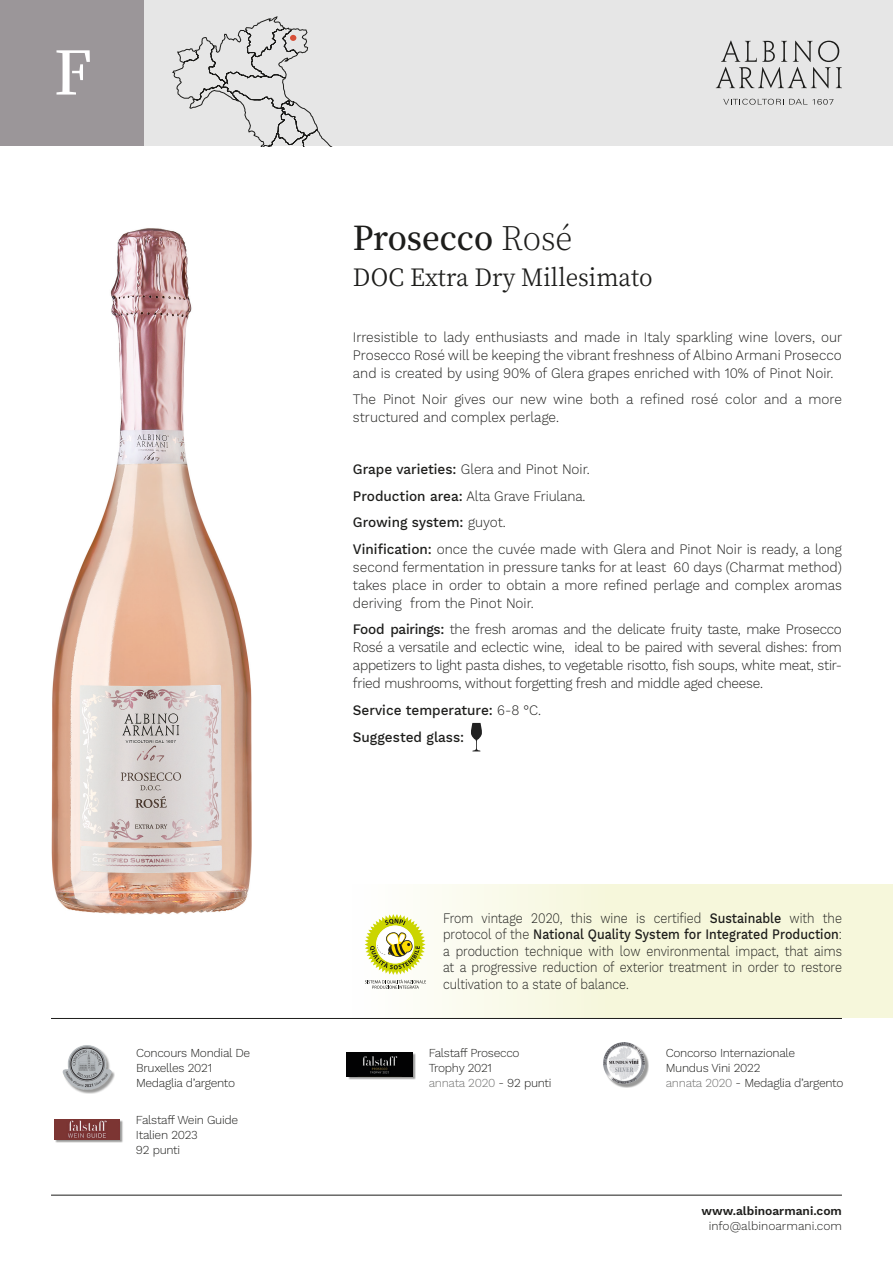
<style>
.page{position:relative;width:893px;height:1263px;background:#fff}
.page>*{position:absolute;margin:0;border:0;box-sizing:border-box;transform-origin:0 0}
.t1{font:600 33px "Noto Serif JP";color:#1d1d1b;scale:.95 1}
.t2{font:24px "Noto Serif JP";color:#1d1d1b;scale:.95 1}
.testo{font:300 14.25px/18px "Work Sans";color:#1d1d1b;text-align:justify;scale:.95 1}
.testo-2{font:300 14.25px/16.5px "Work Sans";color:#1d1d1b;text-align:justify;scale:.87 1}
.testo-3{font:500 14.25px "Work Sans";color:#1d1d1b;scale:.95 1}
.t3{font:300 12px/15px "Work Sans";letter-spacing:-.025em;color:#1d1d1b}
.t4{font:300 12px "Work Sans";color:#1d1d1b}
.t5{font:600 12px "Work Sans";color:#1d1d1b}
.t6{font:300 12px "Work Sans";letter-spacing:-.025em;color:#70706f}
.s1{font-weight:200}
.s2{font-weight:500}
.s3{font-weight:300}
.s4{color:#1d1d1b}
.s5{color:#70706f}
</style>
<div class="page">
<div style="left:0;top:0;width:146px;height:146px;background:#9b9699"></div>
<svg style="left:56px;top:50px;width:34px;height:45px"></svg>
<div style="left:145px;top:0;width:748px;height:146px;background:#e6e6e6"></div>
<svg style="left:723px;top:99px;width:84px;height:6px"></svg>
<svg style="left:813px;top:99px;width:20px;height:6px"></svg>
<svg style="left:716px;top:41px;width:126px;height:47px"></svg>
<hr style="left:51px;top:1195px;width:791px;height:1px;background:#1d1d1b">
<svg style="left:172px;top:16px;width:159px;height:130px"></svg>
<svg style="left:471px;top:723px;width:11px;height:28px"></svg>
<div style="left:64px;top:1046px;width:51px;height:48px;background:#1d1d1b;opacity:.45"></div>
<img style="left:63px;top:1045px;width:48px;height:48px">
<div style="left:353px;top:884px;width:540px;height:134px;background:linear-gradient(to right,#fcfcf5,#f4f5d2)"></div>
<svg style="left:365px;top:914px;width:61px;height:75px"></svg>
<hr style="left:51px;top:1018px;width:791px;height:1px;background:#1d1d1b">
<img style="left:51px;top:228px;width:201px;height:686px">
<div style="left:348px;top:1054px;width:68px;height:26px;background:#1d1d1b;opacity:.45"></div>
<img style="left:347px;top:1053px;width:65px;height:24px">
<div style="left:604px;top:1043px;width:45px;height:45px;background:#1d1d1b;opacity:.45"></div>
<img style="left:603px;top:1042px;width:42px;height:42px;border-radius:21px">
<div style="left:55px;top:1120px;width:68px;height:23px;background:#1d1d1b;opacity:.45"></div>
<img style="left:54px;top:1119px;width:65px;height:20px">
<p class="t3" style="left:136px;top:1046px;width:116px">Concours Mondial De<br>Bruxelles 2021</p>
<p class="t3" style="left:136px;top:1076px;width:101px">Medaglia d’argento</p>
<p class="t3" style="left:136px;top:1112px;width:104px">Falstaff Wein Guide<br>Italien 2023</p>
<p class="t3" style="left:136px;top:1142px;width:46px">92 punti</p>
<p class="t1" style="left:353px;top:219px;width:232px">Prosecco <span class="s1">Rosé</span></p>
<p class="t2" style="left:353px;top:264px;width:317px">DOC Extra Dry Millesimato</p>
<p class="testo" style="left:353px;top:329px;width:517px">Irresistible to lady enthusiasts and made in Italy sparkling wine lovers, our Prosecco Rosé will be keeping the vibrant freshness of Albino Armani Prosecco and is created by using 90% of Glera grapes enriched with 10% of Pinot Noir.</p>
<p class="testo" style="left:353px;top:391px;width:516px">The Pinot Noir gives our new wine both a refined rosé color and a more structured and complex perlage.</p>
<p class="testo" style="left:353px;top:461px;width:251px"><span class="s2">Grape varieties:</span> Glera and Pinot Noir.</p>
<p class="testo" style="left:353px;top:488px;width:246px"><span class="s2">Production area:</span> Alta Grave Friulana.</p>
<p class="testo-3" style="left:353px;top:514px;width:162px">Growing system: <span class="s3">guyot.</span></p>
<p class="testo" style="left:353px;top:541px;width:516px"><span class="s2">Vinification:</span> once the cuvée made with Glera and Pinot Noir is ready, a long second fermentation in pressure tanks for at least 60 days (Charmat method) takes place in order to obtain a more refined perlage and complex aromas deriving from the Pinot Noir.</p>
<p class="testo" style="left:353px;top:621px;width:516px"><span class="s2">Food pairings:</span> the fresh aromas and the delicate fruity taste, make Prosecco Rosé a versatile and eclectic wine, ideal to be paired with several dishes: from appetizers to light pasta dishes, to vegetable risotto, fish soups, white meat, stir&shy;fried mushrooms, without forgetting fresh and middle aged cheese.</p>
<p class="testo-3" style="left:353px;top:702px;width:200px">Service temperature: <span class="s3">6-8 °C.</span></p>
<p class="testo-3" style="left:353px;top:728px;width:119px">Suggested glass:</p>
<p class="testo-2" style="left:443px;top:910px;width:460px">From vintage 2020, this wine is certified <span class="s2">Sustainable</span> with the protocol of the <span class="s2">National Quality System for Integrated Production</span>: a production technique with low environmental impact, that aims at a progressive reduction of exterior treatment in order to restore cultivation to a state of balance.</p>
<p class="t3" style="left:429px;top:1046px;width:93px">Falstaff Prosecco</p>
<p class="t3" style="left:429px;top:1061px;width:65px">Trophy 2021</p>
<p class="t6" style="left:429px;top:1076px;width:124px">annata 2020 <span class="s4">- 92 punti</span></p>
<p class="t3" style="left:666px;top:1046px;width:131px">Concorso Internazionale</p>
<p class="t3" style="left:666px;top:1061px;width:96px">Mundus Vini 2022</p>
<p class="t3" style="left:666px;top:1076px;width:179px"><span class="s5">annata 2020</span> - Medaglia d’argento</p>
<p class="t5" style="left:701px;top:1203px;width:142px">www.albinoarmani.com</p>
<p class="t4" style="left:709px;top:1218px;width:135px">info@albinoarmani.com</p>
</div>
